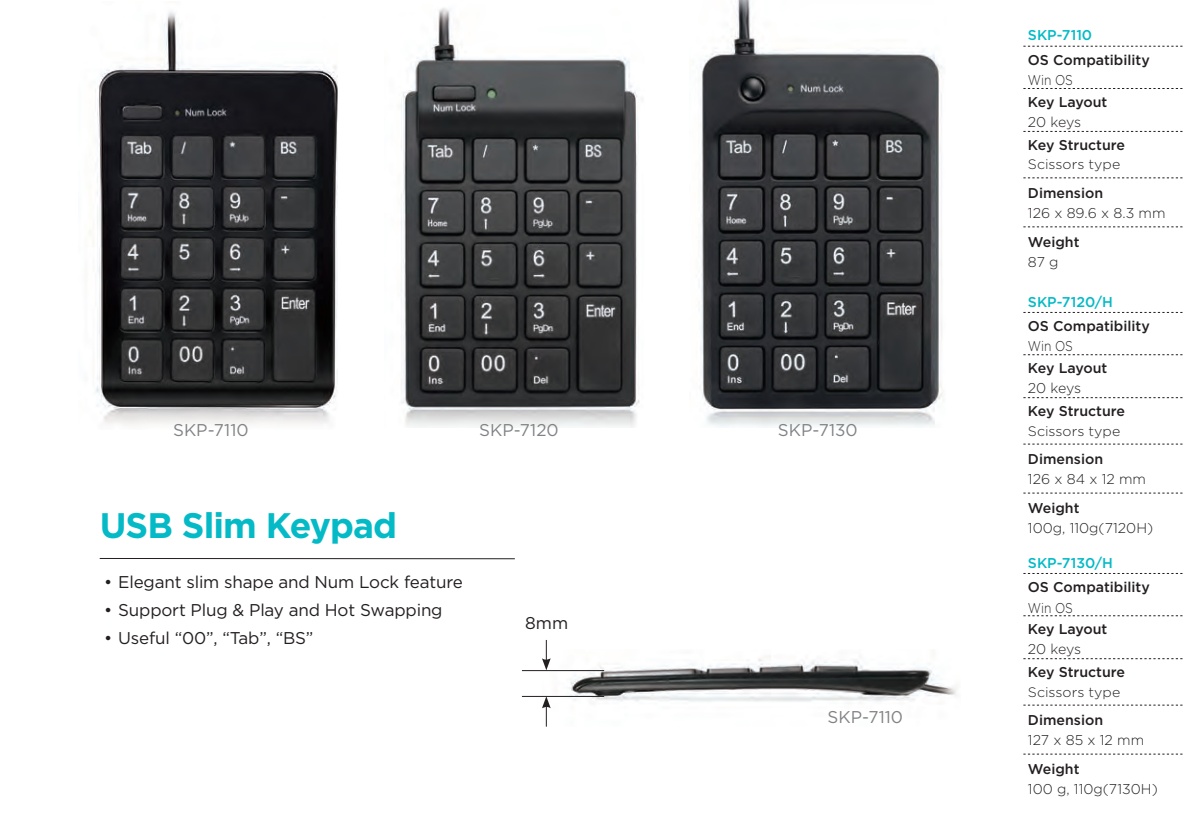
<style>
.page{position:relative;width:1191px;height:840px;background:#fff}
.page>*{position:absolute;margin:0;border:0;box-sizing:border-box;transform-origin:0 0}
.t1{font:700 35.4px "Gotham";letter-spacing:-.025em;color:#03bac6}
.t2{font:17px "Gotham";letter-spacing:-.01em;color:#231f20}
.t3{font:17px "Gotham";color:#808285}
.t4{font:500 14.2px "Gotham";color:#231f20}
.t5{font:300 14.2px "Gotham";color:#231f20}
.t6{font:500 14.2px "Gotham";color:#03bac6}
.t7{font:500 14.2px "Gotham";letter-spacing:-.02em;color:#231f20}
.t8{font:300 14.2px "Gotham";color:#231f20;scale:.85 1}
.t9{font:300 13.6px "Gotham";color:#231f20;scale:1.04 1}
</style>
<div class="page">
<img style="left:89px;top:11px;width:249px;height:414px">
<img style="left:401px;top:8px;width:242px;height:419px">
<img style="left:700px;top:0;width:243px;height:427px">
<svg style="left:1023px;top:88px;width:159px;height:1px"></svg>
<svg style="left:1023px;top:131px;width:159px;height:1px"></svg>
<svg style="left:1023px;top:46px;width:159px;height:1px"></svg>
<svg style="left:1023px;top:177px;width:159px;height:1px"></svg>
<svg style="left:1023px;top:226px;width:159px;height:1px"></svg>
<svg style="left:1023px;top:354px;width:159px;height:1px"></svg>
<svg style="left:1023px;top:397px;width:159px;height:1px"></svg>
<svg style="left:1023px;top:312px;width:159px;height:1px"></svg>
<svg style="left:1023px;top:443px;width:159px;height:1px"></svg>
<svg style="left:1023px;top:492px;width:159px;height:1px"></svg>
<svg style="left:1023px;top:615px;width:159px;height:1px"></svg>
<svg style="left:1023px;top:658px;width:159px;height:1px"></svg>
<svg style="left:1023px;top:704px;width:159px;height:1px"></svg>
<svg style="left:1023px;top:753px;width:159px;height:1px"></svg>
<hr style="left:100px;top:558px;width:415px;height:1px;background:#231f20">
<img style="left:543px;top:658px;width:414px;height:44px">
<hr style="left:522px;top:670px;width:82px;height:1px;background:#231f20">
<hr style="left:522px;top:695px;width:82px;height:1px;background:#231f20">
<svg style="left:542px;top:640px;width:9px;height:30px"></svg>
<svg style="left:542px;top:696px;width:9px;height:30px"></svg>
<p class="t3" style="left:173px;top:418px;width:77px">SKP-7110</p>
<p class="t3" style="left:479px;top:418px;width:81px">SKP-7120</p>
<p class="t3" style="left:778px;top:418px;width:81px">SKP-7130</p>
<h1 class="t1" style="left:100px;top:501px;width:299px">USB Slim Keypad</h1>
<p class="t2" style="left:104px;top:570px;width:360px">• Elegant slim shape and Num Lock feature</p>
<p class="t2" style="left:104px;top:598px;width:340px">• Support Plug &amp; Play and Hot Swapping</p>
<p class="t2" style="left:104px;top:626px;width:211px">• Useful “00”, “Tab”, “BS”</p>
<p class="t2" style="left:525px;top:611px;width:45px">8mm</p>
<p class="t3" style="left:827px;top:705px;width:77px">SKP-7110</p>
<p class="t6" style="left:1028px;top:26px;width:66px">SKP-7110</p>
<p class="t4" style="left:1028px;top:51px;width:123px">OS Compatibility</p>
<p class="t8" style="left:1028px;top:71px;width:54px">Win OS</p>
<p class="t7" style="left:1028px;top:92px;width:81px">Key Layout</p>
<p class="t5" style="left:1028px;top:113px;width:55px">20 keys</p>
<p class="t4" style="left:1028px;top:135px;width:99px">Key Structure</p>
<p class="t9" style="left:1028px;top:156px;width:90px">Scissors type</p>
<p class="t4" style="left:1028px;top:183px;width:77px">Dimension</p>
<p class="t5" style="left:1028px;top:203px;width:139px">126 x 89.6 x 8.3 mm</p>
<p class="t4" style="left:1028px;top:232px;width:53px">Weight</p>
<p class="t5" style="left:1028px;top:252px;width:32px">87 g</p>
<p class="t6" style="left:1028px;top:292px;width:87px">SKP-7120/H</p>
<p class="t4" style="left:1028px;top:317px;width:123px">OS Compatibility</p>
<p class="t8" style="left:1028px;top:337px;width:54px">Win OS</p>
<p class="t7" style="left:1028px;top:358px;width:81px">Key Layout</p>
<p class="t5" style="left:1028px;top:379px;width:55px">20 keys</p>
<p class="t4" style="left:1028px;top:401px;width:99px">Key Structure</p>
<p class="t9" style="left:1028px;top:422px;width:90px">Scissors type</p>
<p class="t4" style="left:1028px;top:449px;width:77px">Dimension</p>
<p class="t5" style="left:1028px;top:469px;width:120px">126 x 84 x 12 mm</p>
<p class="t4" style="left:1028px;top:498px;width:53px">Weight</p>
<p class="t5" style="left:1028px;top:518px;width:127px">100g, 110g(7120H)</p>
<p class="t6" style="left:1028px;top:553px;width:87px">SKP-7130/H</p>
<p class="t4" style="left:1028px;top:578px;width:123px">OS Compatibility</p>
<p class="t8" style="left:1028px;top:598px;width:54px">Win OS</p>
<p class="t7" style="left:1028px;top:619px;width:81px">Key Layout</p>
<p class="t5" style="left:1028px;top:639px;width:55px">20 keys</p>
<p class="t4" style="left:1028px;top:662px;width:99px">Key Structure</p>
<p class="t9" style="left:1028px;top:683px;width:90px">Scissors type</p>
<p class="t4" style="left:1028px;top:710px;width:77px">Dimension</p>
<p class="t5" style="left:1028px;top:730px;width:118px">127 x 85 x 12 mm</p>
<p class="t4" style="left:1028px;top:759px;width:53px">Weight</p>
<p class="t5" style="left:1028px;top:779px;width:131px">100 g, 110g(7130H)</p>
</div>
